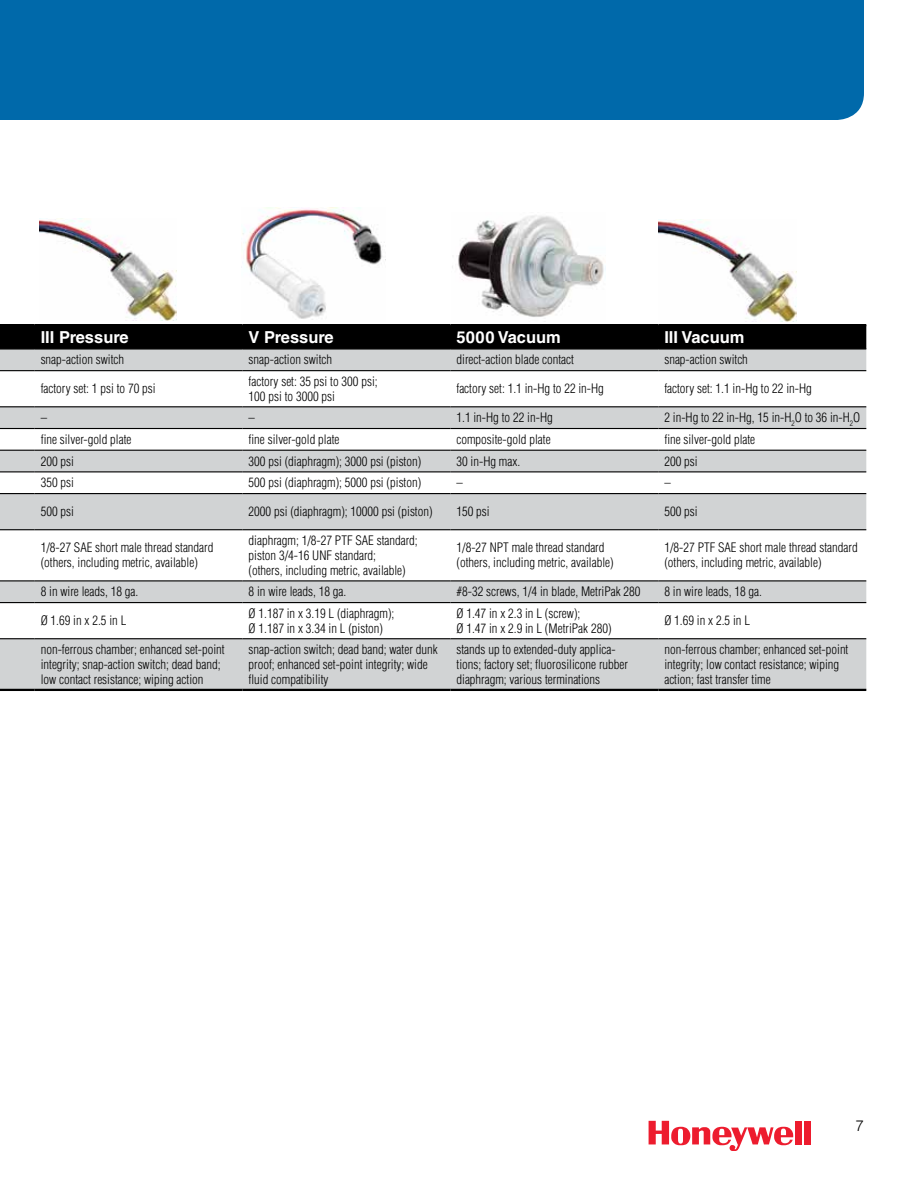
<style>
.page{position:relative;width:918px;height:1188px;background:#fff}
.page>*{position:absolute;margin:0;border:0;box-sizing:border-box;transform-origin:0 0}
.t1{font:700 16.5px "Helvetica LT Std";color:#fff}
.t2{font:300 15px "Helvetica LT Std";color:#000}
.t3{font:300 condensed 12.75px/15px "Helvetica LT Std";color:#000}
</style>
<div class="page">
<svg style="left:649px;top:1121px;width:161px;height:30px"></svg>
<div style="left:0;top:0;width:864px;height:120px;background:#0069aa"></div>
<div style="left:0;top:326px;width:866px;height:22px;background:#000"></div>
<svg style="left:0;top:350px;width:866px;height:339px;fill:#d1d3d4"></svg>
<hr style="left:0;top:348px;width:35px;height:2px;background:#000">
<hr style="left:35px;top:348px;width:208px;height:2px;background:#000">
<hr style="left:243px;top:348px;width:208px;height:2px;background:#000">
<hr style="left:451px;top:348px;width:207px;height:2px;background:#000">
<hr style="left:658px;top:348px;width:208px;height:2px;background:#000">
<hr style="left:0;top:324px;width:35px;height:2px;background:#000">
<hr style="left:35px;top:324px;width:208px;height:2px;background:#000">
<hr style="left:243px;top:324px;width:208px;height:2px;background:#000">
<hr style="left:451px;top:324px;width:207px;height:2px;background:#000">
<hr style="left:658px;top:324px;width:208px;height:2px;background:#000">
<hr style="left:0;top:689px;width:35px;height:2px;background:#000">
<hr style="left:35px;top:689px;width:208px;height:2px;background:#000">
<hr style="left:243px;top:689px;width:208px;height:2px;background:#000">
<hr style="left:451px;top:689px;width:207px;height:2px;background:#000">
<hr style="left:658px;top:689px;width:208px;height:2px;background:#000">
<hr style="left:0;top:370px;width:35px;height:1px;background:#000">
<hr style="left:35px;top:370px;width:208px;height:1px;background:#000">
<hr style="left:243px;top:370px;width:208px;height:1px;background:#000">
<hr style="left:451px;top:370px;width:207px;height:1px;background:#000">
<hr style="left:658px;top:370px;width:208px;height:1px;background:#000">
<hr style="left:0;top:406px;width:35px;height:1px;background:#000">
<hr style="left:35px;top:406px;width:208px;height:1px;background:#000">
<hr style="left:243px;top:406px;width:208px;height:1px;background:#000">
<hr style="left:451px;top:406px;width:207px;height:1px;background:#000">
<hr style="left:658px;top:406px;width:208px;height:1px;background:#000">
<hr style="left:0;top:428px;width:35px;height:1px;background:#000">
<hr style="left:35px;top:428px;width:208px;height:1px;background:#000">
<hr style="left:243px;top:428px;width:208px;height:1px;background:#000">
<hr style="left:451px;top:428px;width:207px;height:1px;background:#000">
<hr style="left:658px;top:428px;width:208px;height:1px;background:#000">
<hr style="left:0;top:450px;width:35px;height:1px;background:#000">
<hr style="left:35px;top:450px;width:208px;height:1px;background:#000">
<hr style="left:243px;top:450px;width:208px;height:1px;background:#000">
<hr style="left:451px;top:450px;width:207px;height:1px;background:#000">
<hr style="left:658px;top:450px;width:208px;height:1px;background:#000">
<hr style="left:0;top:471px;width:35px;height:1px;background:#000">
<hr style="left:35px;top:471px;width:208px;height:1px;background:#000">
<hr style="left:243px;top:471px;width:208px;height:1px;background:#000">
<hr style="left:451px;top:471px;width:207px;height:1px;background:#000">
<hr style="left:658px;top:471px;width:208px;height:1px;background:#000">
<hr style="left:0;top:493px;width:35px;height:1px;background:#000">
<hr style="left:35px;top:493px;width:208px;height:1px;background:#000">
<hr style="left:243px;top:493px;width:208px;height:1px;background:#000">
<hr style="left:451px;top:493px;width:207px;height:1px;background:#000">
<hr style="left:658px;top:493px;width:208px;height:1px;background:#000">
<hr style="left:0;top:529px;width:35px;height:1px;background:#000">
<hr style="left:35px;top:529px;width:208px;height:1px;background:#000">
<hr style="left:243px;top:529px;width:208px;height:1px;background:#000">
<hr style="left:451px;top:529px;width:207px;height:1px;background:#000">
<hr style="left:658px;top:529px;width:208px;height:1px;background:#000">
<hr style="left:0;top:580px;width:35px;height:1px;background:#000">
<hr style="left:35px;top:580px;width:208px;height:1px;background:#000">
<hr style="left:243px;top:580px;width:208px;height:1px;background:#000">
<hr style="left:451px;top:580px;width:207px;height:1px;background:#000">
<hr style="left:658px;top:580px;width:208px;height:1px;background:#000">
<hr style="left:0;top:602px;width:35px;height:1px;background:#000">
<hr style="left:35px;top:602px;width:208px;height:1px;background:#000">
<hr style="left:243px;top:602px;width:208px;height:1px;background:#000">
<hr style="left:451px;top:602px;width:207px;height:1px;background:#000">
<hr style="left:658px;top:602px;width:208px;height:1px;background:#000">
<hr style="left:0;top:638px;width:35px;height:1px;background:#000">
<hr style="left:35px;top:638px;width:208px;height:1px;background:#000">
<hr style="left:243px;top:638px;width:208px;height:1px;background:#000">
<hr style="left:451px;top:638px;width:207px;height:1px;background:#000">
<hr style="left:658px;top:638px;width:208px;height:1px;background:#000">
<img style="left:39px;top:218px;width:138px;height:102px">
<img style="left:659px;top:219px;width:137px;height:102px">
<img style="left:242px;top:207px;width:144px;height:113px">
<img style="left:452px;top:215px;width:154px;height:102px">
<p class="t1" style="left:41px;top:327px;width:89px">III Pressure</p>
<p class="t1" style="left:249px;top:327px;width:87px">V Pressure</p>
<p class="t1" style="left:457px;top:327px;width:106px">5000 Vacuum</p>
<p class="t1" style="left:664px;top:327px;width:82px">III Vacuum</p>
<p class="t3" style="left:41px;top:352px;width:85px">snap-action switch</p>
<p class="t3" style="left:249px;top:352px;width:85px">snap-action switch</p>
<p class="t3" style="left:457px;top:352px;width:119px">direct-action blade contact</p>
<p class="t3" style="left:664px;top:352px;width:85px">snap-action switch</p>
<p class="t3" style="left:41px;top:381px;width:116px">factory set: 1 psi to 70 psi</p>
<p class="t3" style="left:249px;top:374px;width:131px">factory set: 35 psi to 300 psi;<br>100 psi to 3000 psi</p>
<p class="t3" style="left:457px;top:381px;width:149px">factory set: 1.1 in-Hg to 22 in-Hg</p>
<p class="t3" style="left:664px;top:381px;width:149px">factory set: 1.1 in-Hg to 22 in-Hg</p>
<p class="t3" style="left:41px;top:410px;width:8px">–</p>
<p class="t3" style="left:249px;top:410px;width:8px">–</p>
<p class="t3" style="left:457px;top:410px;width:98px">1.1 in-Hg to 22 in-Hg</p>
<p class="t3" style="left:664px;top:410px;width:197px">2 in-Hg to 22 in-Hg, 15 in-H<sub>2</sub>O to 36 in-H<sub>2</sub>O</p>
<p class="t3" style="left:41px;top:432px;width:92px">fine silver-gold plate</p>
<p class="t3" style="left:249px;top:432px;width:92px">fine silver-gold plate</p>
<p class="t3" style="left:457px;top:432px;width:96px">composite-gold plate</p>
<p class="t3" style="left:664px;top:432px;width:92px">fine silver-gold plate</p>
<p class="t3" style="left:41px;top:453px;width:35px">200 psi</p>
<p class="t3" style="left:249px;top:453px;width:174px">300 psi (diaphragm); 3000 psi (piston)</p>
<p class="t3" style="left:457px;top:453px;width:65px">30 in-Hg max.</p>
<p class="t3" style="left:664px;top:453px;width:35px">200 psi</p>
<p class="t3" style="left:41px;top:475px;width:35px">350 psi</p>
<p class="t3" style="left:249px;top:475px;width:174px">500 psi (diaphragm); 5000 psi (piston)</p>
<p class="t3" style="left:457px;top:475px;width:8px">–</p>
<p class="t3" style="left:664px;top:475px;width:8px">–</p>
<p class="t3" style="left:41px;top:504px;width:35px">500 psi</p>
<p class="t3" style="left:249px;top:504px;width:186px">2000 psi (diaphragm); 10000 psi (piston)</p>
<p class="t3" style="left:457px;top:504px;width:35px">150 psi</p>
<p class="t3" style="left:664px;top:504px;width:35px">500 psi</p>
<p class="t3" style="left:41px;top:540px;width:174px">1/8-27 SAE short male thread standard (others, including metric, available)</p>
<p class="t3" style="left:249px;top:533px;width:171px">diaphragm; 1/8-27 PTF SAE standard; piston 3/4-16 UNF standard;<br>(others, including metric, available)</p>
<p class="t3" style="left:457px;top:540px;width:159px">1/8-27 NPT male thread standard (others, including metric, available)</p>
<p class="t3" style="left:664px;top:540px;width:195px">1/8-27 PTF SAE short male thread standard (others, including metric, available)</p>
<p class="t3" style="left:41px;top:584px;width:99px">8 in wire leads, 18 ga.</p>
<p class="t3" style="left:249px;top:584px;width:99px">8 in wire leads, 18 ga.</p>
<p class="t3" style="left:457px;top:584px;width:186px">#8-32 screws, 1/4 in blade, MetriPak 280</p>
<p class="t3" style="left:664px;top:584px;width:99px">8 in wire leads, 18 ga.</p>
<p class="t3" style="left:41px;top:613px;width:87px">Ø 1.69 in x 2.5 in L</p>
<p class="t3" style="left:249px;top:606px;width:147px">Ø 1.187 in x 3.19 L (diaphragm);<br>Ø 1.187 in x 3.34 in L (piston)</p>
<p class="t3" style="left:457px;top:606px;width:157px">Ø 1.47 in x 2.3 in L (screw);<br>Ø 1.47 in x 2.9 in L (MetriPak 280)</p>
<p class="t3" style="left:664px;top:613px;width:87px">Ø 1.69 in x 2.5 in L</p>
<p class="t3" style="left:41px;top:642px;width:186px">non-ferrous chamber; enhanced set-point integrity; snap-action switch; dead band; low contact resistance; wiping action</p>
<p class="t3" style="left:249px;top:642px;width:191px">snap-action switch; dead band; water dunk proof; enhanced set-point integrity; wide fluid compatibility</p>
<p class="t3" style="left:457px;top:642px;width:173px">stands up to extended-duty applica&shy;tions; factory set; fluorosilicone rubber diaphragm; various terminations</p>
<p class="t3" style="left:664px;top:642px;width:186px">non-ferrous chamber; enhanced set-point integrity; low contact resistance; wiping action; fast transfer time</p>
<p class="t2" style="left:856px;top:1117px;width:10px">7</p>
</div>
